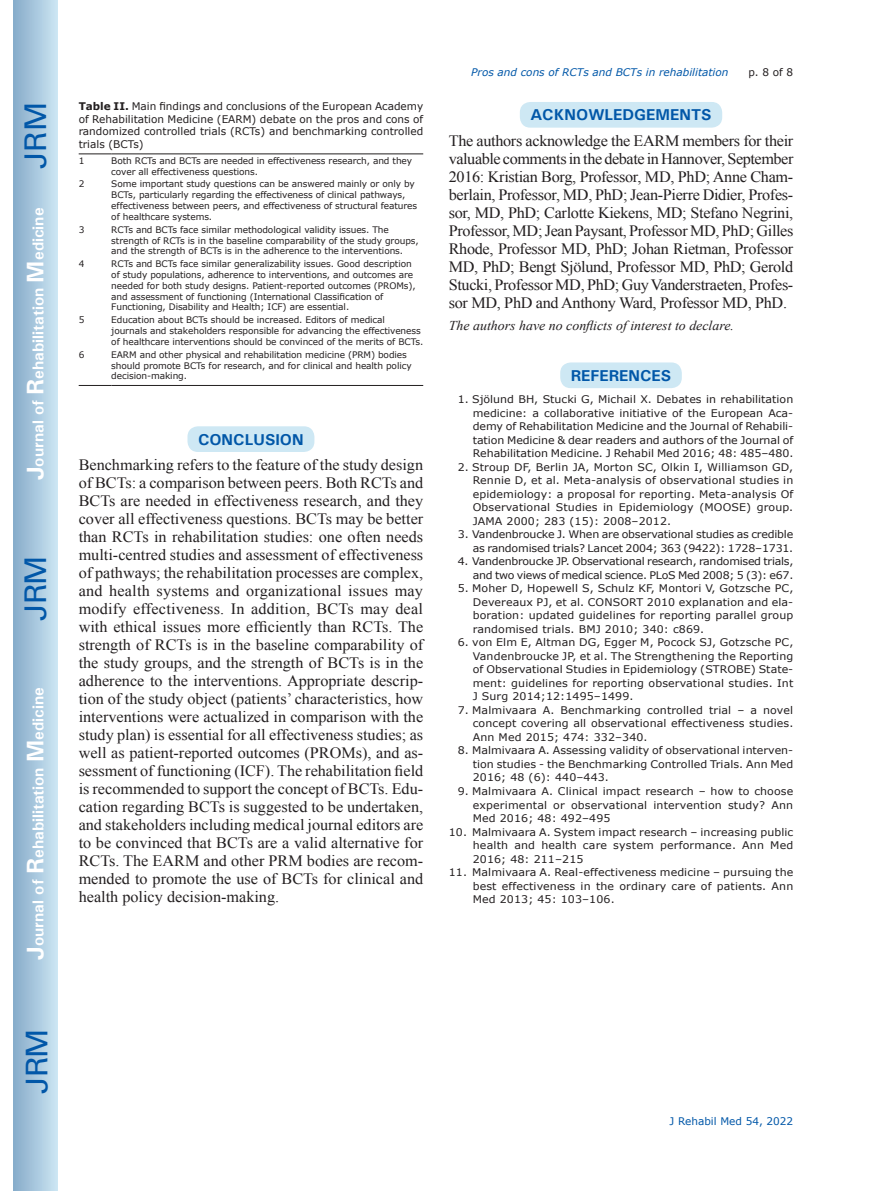
<style>
.page{position:relative;width:872px;height:1191px;background:#fff}
.page>*{position:absolute;margin:0;border:0;box-sizing:border-box;transform-origin:0 0}
.t1{font:30px "Univers";letter-spacing:-.03em;color:#0157a8}
.Tx{font:15.75px/18px "Times New Roman";letter-spacing:-.02em;color:#231f20;text-align:justify}
.t2{font:700 15.75px "Univers";color:#fff}
.H1{font:700 15.75px "Univers";color:#0157a8}
.M_M_efter_rubrik_3{font:italic 13.5px "Times New Roman";color:#231f20}
.Tabelltitel{font:10.5px/13.5px "Verdana";letter-spacing:.01em;color:#231f20;text-align:justify;scale:1.05 1}
.Tabelltitel-2{font:10.5px/12.6px "Verdana";letter-spacing:.01em;color:#231f20;text-align:justify}
.Tabelltitel-3{font:10.5px/13.5px "Verdana";letter-spacing:-.025em;color:#231f20;text-align:right;scale:1.05 1}
.Tabelltitel-4{font:10.5px/13.5px "Verdana";letter-spacing:-.02em;color:#231f20;text-align:right;scale:1.05 1}
.t3{font:italic 10.5px "Verdana";color:#0157a8}
.t4{font:10.5px "Verdana";color:#0157a8}
.Table_text{font:9px/10.8px "Verdana";letter-spacing:-.01em;color:#231f20}
.s1{font-size:24px}
.s2{font-weight:700}
</style>
<div class="page">
<div style="left:14px;top:0;width:43px;height:1191px;background:linear-gradient(to right,#88acca,#cbe5f2)"></div>
<div style="left:187px;top:426px;width:127px;height:26px;background:#cee8f4;border-radius:10px"></div>
<div style="left:520px;top:102px;width:202px;height:26px;background:#cee8f4;border-radius:10px"></div>
<div style="left:560px;top:362px;width:122px;height:26px;background:#cee8f4;border-radius:10px"></div>
<hr style="left:79px;top:153px;width:32px;height:1px;background:#231f20">
<hr style="left:111px;top:153px;width:312px;height:1px;background:#231f20">
<hr style="left:79px;top:385px;width:32px;height:1px;background:#231f20">
<hr style="left:111px;top:385px;width:312px;height:1px;background:#231f20">
<h1 class="t1" style="left:18px;top:169px;width:68px;rotate:-90deg">JRM</h1>
<p class="t2" style="left:28px;top:480px;width:274px;rotate:-90deg"><span class="s1">J</span>ournal of <span class="s1">R</span>ehabilitation <span class="s1">M</span>edicine</p>
<h1 class="t1" style="left:18px;top:620px;width:67px;rotate:-90deg">JRM</h1>
<p class="t2" style="left:28px;top:959px;width:274px;rotate:-90deg"><span class="s1">J</span>ournal of <span class="s1">R</span>ehabilitation <span class="s1">M</span>edicine</p>
<h1 class="t1" style="left:19px;top:1093px;width:67px;rotate:-90deg">JRM</h1>
<p class="Tabelltitel-2" style="left:79px;top:100px;width:346px"><span class="s2">Table II.</span> Main findings and conclusions of the European Academy of Rehabilitation Medicine (EARM) debate on the pros and cons of randomized controlled trials (RCTs) and benchmarking controlled trials (BCTs)</p>
<p class="Table_text" style="left:79px;top:155px;width:7px">1</p>
<p class="Table_text" style="left:111px;top:155px;width:302px">Both RCTs and BCTs are needed in effectiveness research, and they cover all effectiveness questions.</p>
<p class="Table_text" style="left:79px;top:179px;width:7px">2</p>
<p class="Table_text" style="left:111px;top:179px;width:307px">Some important study questions can be answered mainly or only by BCTs, particularly regarding the effectiveness of clinical pathways, effectiveness between peers, and effectiveness of structural features of healthcare systems.</p>
<p class="Table_text" style="left:79px;top:224px;width:7px">3</p>
<p class="Table_text" style="left:111px;top:224px;width:309px">RCTs and BCTs face similar methodological validity issues. The strength of RCTs is in the baseline comparability of the study groups, and the strength of BCTs is in the adherence to the interventions.</p>
<p class="Table_text" style="left:79px;top:259px;width:7px">4</p>
<p class="Table_text" style="left:111px;top:259px;width:306px">RCTs and BCTs face similar generalizability issues. Good description of study populations, adherence to interventions, and outcomes are needed for both study designs. Patient-reported outcomes (PROMs), and assessment of functioning (International Classification of Functioning, Disability and Health; ICF) are essential.</p>
<p class="Table_text" style="left:79px;top:315px;width:7px">5</p>
<p class="Table_text" style="left:111px;top:315px;width:313px">Education about BCTs should be increased. Editors of medical<br>journals and stakeholders responsible for advancing the effectiveness of healthcare interventions should be convinced of the merits of BCTs.</p>
<p class="Table_text" style="left:79px;top:349px;width:7px">6</p>
<p class="Table_text" style="left:111px;top:349px;width:302px">EARM and other physical and rehabilitation medicine (PRM) bodies should promote BCTs for research, and for clinical and health policy decision-making.</p>
<p class="H1" style="left:198px;top:429px;width:107px">CONCLUSION</p>
<p class="Tx" style="left:79px;top:456px;width:346px">Benchmarking refers to the feature of the study design of BCTs: a comparison between peers. Both RCTs and BCTs are needed in effectiveness research, and they cover all effectiveness questions. BCTs may be better than RCTs in rehabilitation studies: one often needs multi-centred studies and assessment of effectiveness of pathways; the rehabilitation processes are complex, and health systems and organizational issues may modify effectiveness. In addition, BCTs may deal with ethical issues more efficiently than RCTs. The strength of RCTs is in the baseline comparability of the study groups, and the strength of BCTs is in the adherence to the interventions. Appropriate descrip&shy;tion of the study object (patients’ characteristics, how interventions were actualized in comparison with the study plan) is essential for all effectiveness studies; as well as patient-reported outcomes (PROMs), and as&shy;sessment of functioning (ICF). The rehabilitation field is recommended to support the concept of BCTs. Edu&shy;cation regarding BCTs is suggested to be undertaken, and stakeholders including medical journal editors are to be convinced that BCTs are a valid alternative for RCTs. The EARM and other PRM bodies are recom&shy;mended to promote the use of BCTs for clinical and health policy decision-making.</p>
<p class="t3" style="left:471px;top:65px;width:259px">Pros and cons of RCTs and BCTs in rehabilitation</p>
<p class="Tabelltitel-2" style="left:748px;top:66px;width:46px">p. 8 of 8</p>
<p class="H1" style="left:530px;top:105px;width:183px">ACKNOWLEDGEMENTS</p>
<p class="Tx" style="left:449px;top:131px;width:346px">The authors acknowledge the EARM members for their valuable comments in the debate in Hannover, September 2016: Kristian Borg, Professor, MD, PhD; Anne Cham&shy;berlain, Professor, MD, PhD; Jean-Pierre Didier, Profes&shy;sor, MD, PhD; Carlotte Kiekens, MD; Stefano Negrini, Professor, MD; Jean Paysant, Professor MD, PhD; Gilles Rhode, Professor MD, PhD; Johan Rietman, Professor MD, PhD; Bengt Sjölund, Professor MD, PhD; Gerold Stucki, Professor MD, PhD; Guy Vanderstraeten, Profes&shy;sor MD, PhD and Anthony Ward, Professor MD, PhD.</p>
<p class="M_M_efter_rubrik_3" style="left:449px;top:316px;width:287px">The authors have no conflicts of interest to declare.</p>
<p class="H1" style="left:571px;top:365px;width:102px">REFERENCES</p>
<p class="Tabelltitel" style="left:473px;top:393px;width:307px;text-indent:-15px">1. Sjölund BH, Stucki G, Michail X. Debates in rehabilitation medicine: a collaborative initiative of the European Aca&shy;demy of Rehabilitation Medicine and the Journal of Rehabili&shy;tation Medicine &amp; dear readers and authors of the Journal of Rehabilitation Medicine. J Rehabil Med 2016; 48: 485–480.</p>
<p class="Tabelltitel" style="left:473px;top:460px;width:307px;text-indent:-15px">2. Stroup DF, Berlin JA, Morton SC, Olkin I, Williamson GD, Rennie D, et al. Meta-analysis of observational studies in epidemiology: a proposal for reporting. Meta-analysis Of Observational Studies in Epidemiology (MOOSE) group.<br>JAMA 2000; 283 (15): 2008–2012.</p>
<p class="Tabelltitel-4" style="left:458px;top:528px;width:321px">3. Vandenbroucke J. When are observational studies as credible as randomised trials? Lancet 2004; 363 (9422): 1728–1731.</p>
<p class="Tabelltitel-3" style="left:458px;top:555px;width:321px">4. Vandenbroucke JP. Observational research, randomised trials, and two views of medical science. PLoS Med 2008; 5 (3): e67.</p>
<p class="Tabelltitel" style="left:473px;top:582px;width:307px;text-indent:-15px">5. Moher D, Hopewell S, Schulz KF, Montori V, Gotzsche PC, Devereaux PJ, et al. CONSORT 2010 explanation and ela&shy;boration: updated guidelines for reporting parallel group randomised trials. BMJ 2010; 340: c869.</p>
<p class="Tabelltitel" style="left:473px;top:636px;width:307px;text-indent:-15px">6. von Elm E, Altman DG, Egger M, Pocock SJ, Gotzsche PC, Vandenbroucke JP, et al. The Strengthening the Reporting of Observational Studies in Epidemiology (STROBE) State&shy;ment: guidelines for reporting observational studies. Int J Surg 2014;12:1495–1499.</p>
<p class="Tabelltitel" style="left:473px;top:703px;width:307px;text-indent:-15px">7. Malmivaara A. Benchmarking controlled trial – a novel concept covering all observational effectiveness studies.<br>Ann Med 2015; 474: 332–340.</p>
<p class="Tabelltitel" style="left:473px;top:744px;width:307px;text-indent:-15px">8. Malmivaara A. Assessing validity of observational interven&shy;tion studies - the Benchmarking Controlled Trials. Ann Med 2016; 48 (6): 440–443.</p>
<p class="Tabelltitel" style="left:473px;top:784px;width:307px;text-indent:-15px">9. Malmivaara A. Clinical impact research – how to choose experimental or observational intervention study? Ann Med 2016; 48: 492–495</p>
<p class="Tabelltitel" style="left:473px;top:825px;width:307px;text-indent:-24px">10. Malmivaara A. System impact research – increasing public health and health care system performance. Ann Med 2016; 48: 211–215</p>
<p class="Tabelltitel" style="left:473px;top:865px;width:307px;text-indent:-24px">11. Malmivaara A. Real-effectiveness medicine – pursuing the best effectiveness in the ordinary care of patients. Ann Med 2013; 45: 103–106.</p>
<p class="t4" style="left:669px;top:1114px;width:125px">J Rehabil Med 54, 2022</p>
</div>
